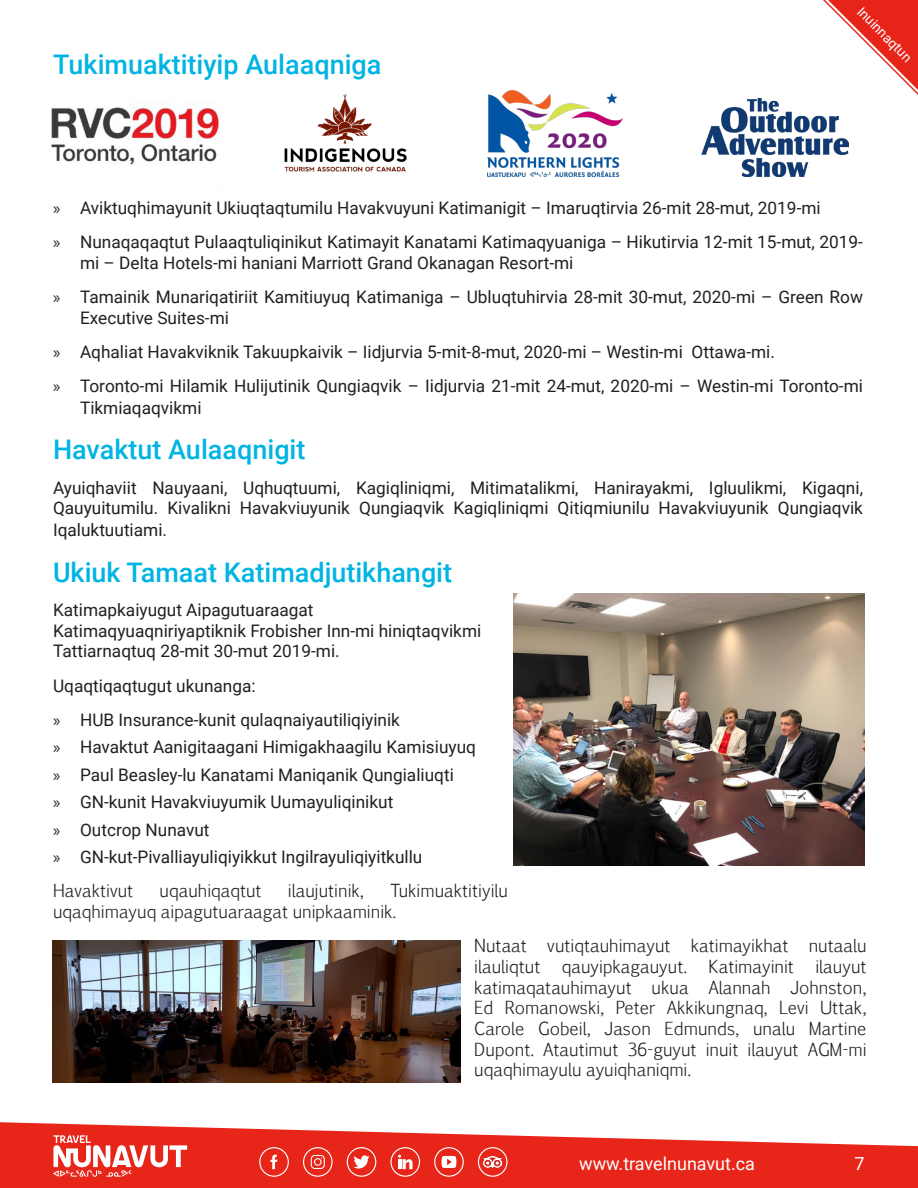
<style>
.page{position:relative;width:918px;height:1188px;background:#fff}
.page>*{position:absolute;margin:0;border:0;box-sizing:border-box;transform-origin:0 0}
.Body_text{font:500 27px "Roboto";color:#00b4e3}
.t1{font:18px "Roboto";color:#fff}
.Body_text-2{font:17.25px/20.7px "Roboto";color:#231f20}
.Body_text-3{font:300 17.25px/20.7px "Pigiarniq";color:#231f20}
.t2{font:13.5px "Roboto";color:#fff}
.s1{font-family:"Myriad Pro"}
</style>
<div class="page">
<svg style="left:0;top:1122px;width:918px;height:66px;fill:#e72519"></svg>
<svg style="left:53px;top:1135px;width:134px;height:42px"></svg>
<div style="left:259px;top:1147px;width:30px;height:30px;border:1px solid #fff;border-radius:50%"></div>
<svg style="left:270px;top:1155px;width:8px;height:14px"></svg>
<div style="left:303px;top:1147px;width:30px;height:30px;border:1px solid #fff;border-radius:50%"></div>
<svg style="left:311px;top:1155px;width:14px;height:14px"></svg>
<div style="left:347px;top:1147px;width:29px;height:30px;border:1px solid #fff;border-radius:50%"></div>
<svg style="left:353px;top:1155px;width:17px;height:13px"></svg>
<div style="left:390px;top:1147px;width:30px;height:30px;border:1px solid #fff;border-radius:50%"></div>
<svg style="left:398px;top:1155px;width:15px;height:14px"></svg>
<div style="left:434px;top:1147px;width:30px;height:30px;border:1px solid #fff;border-radius:50%"></div>
<svg style="left:442px;top:1156px;width:14px;height:12px"></svg>
<div style="left:478px;top:1147px;width:30px;height:30px;border:1px solid #fff;border-radius:50%"></div>
<img style="left:484px;top:1156px;width:18px;height:12px">
<svg style="left:823px;top:0;width:95px;height:95px"></svg>
<img style="left:51px;top:103px;width:168px;height:62px">
<img style="left:284px;top:94px;width:123px;height:78px">
<img style="left:488px;top:91px;width:135px;height:86px">
<img style="left:701px;top:98px;width:147px;height:79px">
<img style="left:513px;top:593px;width:351px;height:272px">
<img style="left:52px;top:940px;width:409px;height:142px">
<p class="Body_text" style="left:53px;top:46px;width:330px">Tukimuaktitiyip Aulaaqniga</p>
<p class="t2" style="left:866px;top:3px;width:73px;rotate:45deg">Inuinnaqtun</p>
<p class="Body_text-2" style="left:53px;top:197px;width:769px"><span class="s1">»</span> Aviktuqhimayunit Ukiuqtaqtumilu Havakvuyuni Katimanigit – Imaruqtirvia 26-mit 28-mut, 2019-mi</p>
<p class="Body_text-2" style="left:80px;top:231px;width:785px;text-indent:-27px"><span class="s1">»</span> Nunaqaqaqtut Pulaaqtuliqinikut Katimayit Kanatami Katimaqyuaniga – Hikutirvia 12-mit 15-mut, 2019- mi – Delta Hotels-mi haniani Marriott Grand Okanagan Resort-mi</p>
<p class="Body_text-2" style="left:80px;top:286px;width:785px;text-indent:-27px"><span class="s1">»</span> Tamainik Munariqatiriit Kamitiuyuq Katimaniga – Ubluqtuhirvia 28-mit 30-mut, 2020-mi – Green Row<br>Executive Suites-mi</p>
<p class="Body_text-2" style="left:53px;top:341px;width:723px"><span class="s1">»</span> Aqhaliat Havakviknik Takuupkaivik – Iidjurvia 5-mit-8-mut, 2020-mi – Westin-mi Ottawa-mi.</p>
<p class="Body_text-2" style="left:80px;top:374px;width:785px;line-height:21.6px;text-indent:-27px"><span class="s1">»</span> Toronto-mi Hilamik Hulijutinik Qungiaqvik – Iidjurvia 21-mit 24-mut, 2020-mi – Westin-mi Toronto-mi<br>Tikmiaqaqvikmi</p>
<p class="Body_text" style="left:53px;top:431px;width:254px">Havaktut Aulaaqnigit</p>
<p class="Body_text-2" style="left:53px;top:476px;width:812px;line-height:21.1px;text-align:justify">Ayuiqhaviit Nauyaani, Uqhuqtuumi, Kagiqliniqmi, Mitimatalikmi, Hanirayakmi, Igluulikmi, Kigaqni, Qauyuitumilu. Kivalikni Havakviuyunik Qungiaqvik Kagiqliniqmi Qitiqmiunilu Havakviuyunik Qungiaqvik Iqaluktuutiami.</p>
<p class="Body_text" style="left:53px;top:553px;width:401px">Ukiuk Tamaat Katimadjutikhangit</p>
<p class="Body_text-2" style="left:53px;top:599px;width:430px">Katimapkaiyugut Aipagutuaraagat<br>Katimaqyuaqniriyaptiknik Frobisher Inn-mi hiniqtaqvikmi<br>Tattiarnaqtuq 28-mit 30-mut 2019-mi.</p>
<p class="Body_text-2" style="left:53px;top:675px;width:204px">Uqaqtiqaqtugut ukunanga:</p>
<p class="Body_text-2" style="left:53px;top:709px;width:349px"><span class="s1">»</span> HUB Insurance-kunit qulaqnaiyautiliqiyinik</p>
<p class="Body_text-2" style="left:53px;top:736px;width:424px"><span class="s1">»</span> Havaktut Aanigitaagani Himigakhaagilu Kamisiuyuq</p>
<p class="Body_text-2" style="left:53px;top:764px;width:402px"><span class="s1">»</span> Paul Beasley-lu Kanatami Maniqanik Qungialiuqti</p>
<p class="Body_text-2" style="left:53px;top:791px;width:342px"><span class="s1">»</span> GN-kunit Havakviuyumik Uumayuliqinikut</p>
<p class="Body_text-2" style="left:53px;top:819px;width:158px"><span class="s1">»</span> Outcrop Nunavut</p>
<p class="Body_text-2" style="left:53px;top:846px;width:371px"><span class="s1">»</span> GN-kut-Pivalliayuliqiyikkut Ingilrayuliqiyitkullu</p>
<p class="Body_text-3" style="left:53px;top:880px;width:82px">Havaktivut</p>
<p class="Body_text-3" style="left:160px;top:880px;width:104px">uqauhiqaqtut</p>
<p class="Body_text-3" style="left:288px;top:880px;width:78px">ilaujutinik,</p>
<p class="Body_text-3" style="left:53px;top:880px;width:457px;text-indent:337px">Tukimuaktitiyilu uqaqhimayuq aipagutuaraagat unipkaaminik.</p>
<p class="Body_text-3" style="left:474px;top:935px;width:394px;text-align:justify">Nutaat vutiqtauhimayut katimayikhat nutaalu ilauliqtut qauyipkagauyut. Katimayinit ilauyut katimaqatauhimayut ukua Alannah Johnston, Ed Romanowski, Peter Akkikungnaq, Levi Uttak, Carole Gobeil, Jason Edmunds, unalu Martine Dupont. Atautimut 36-guyut inuit ilauyut AGM-mi uqaqhimayulu ayuiqhaniqmi.</p>
<p class="t1" style="left:579px;top:1151px;width:177px">www.travelnunavut.ca</p>
<p class="t1" style="left:854px;top:1151px;width:12px">7</p>
</div>
